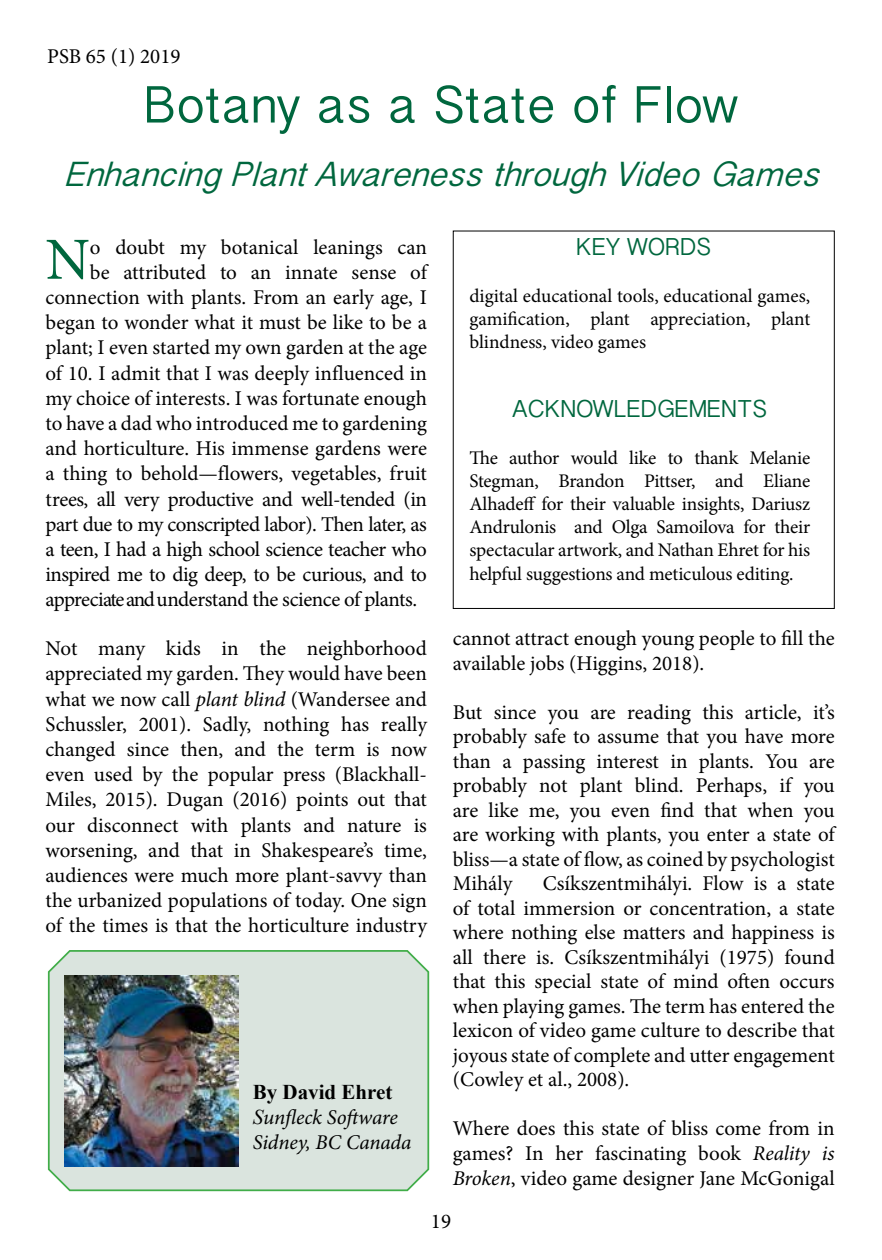
<style>
.page{position:relative;width:882px;height:1260px;background:#fff}
.page>*{position:absolute;margin:0;border:0;box-sizing:border-box;transform-origin:0 0}
.t1{font:59.85px "Minion Pro";color:#00673e}
.t2{font:52.5px "Myanmar Sangam MN";color:#00673e}
.t3{font:italic 35px "Myanmar Sangam MN";color:#00673e}
.t4{font:24.5px "Myanmar Sangam MN";color:#00673e}
.t5{font:21px/24.5px "Minion Pro";letter-spacing:-.005em;color:#000;text-align:justify}
.t6{font:21px "Minion Pro";letter-spacing:-.025em;color:#000}
.t7{font:21px "Minion Pro";letter-spacing:-.03em;color:#000}
.t8{font:italic 21px/25.2px "Minion Pro";letter-spacing:-.005em;color:#000}
.t9{font:700 21px "Times New Roman";color:#000}
.t10{font:19.25px/23.1px "Minion Pro";letter-spacing:-.01em;color:#000;text-align:justify}
.s1{font-style:italic}
.s2{font-family:"Times New Roman"}
</style>
<div class="page">
<svg style="left:47px;top:950px;width:383px;height:242px;background:#d4e1d8"></svg>
<img style="left:64px;top:976px;width:175px;height:190px">
<div style="left:453px;top:231px;width:382px;height:378px;border:1px solid #000"></div>
<p class="t5" style="left:47px;top:44px;width:135px">PSB 65 (1) 2019</p>
<h2 class="t2" style="left:144px;top:74px;width:596px">Botany as a State of Flow</h2>
<h3 class="t3" style="left:64px;top:153px;width:771px">EnhancingPlantAwarenessthroughVideoGames</h3>
<h1 class="t1" style="left:46px;top:220px;width:46px">N</h1>
<p class="t5" style="left:90px;top:235px;width:339px">o doubt my botanical leanings can</p>
<p class="t5" style="left:90px;top:260px;width:339px">be attributed to an innate sense of</p>
<p class="t5" style="left:45px;top:285px;width:383px">connection with plants. From an early age, I</p>
<p class="t5" style="left:45px;top:310px;width:383px">began to wonder what it must be like to be a</p>
<p class="t5" style="left:45px;top:335px;width:383px">plant; I even started my own garden at the age</p>
<p class="t5" style="left:45px;top:361px;width:383px">of 10. I admit that I was deeply influenced in</p>
<p class="t5" style="left:45px;top:386px;width:383px">my choice of interests. I was fortunate enough</p>
<p class="t5" style="left:45px;top:411px;width:383px">to have a dad who introduced me to gardening</p>
<p class="t5" style="left:45px;top:436px;width:383px">and horticulture. His immense gardens were</p>
<p class="t5" style="left:45px;top:461px;width:383px">a thing to behold—flowers, vegetables, fruit</p>
<p class="t6" style="left:45px;top:485px;width:383px">trees, all very productive and well-tended (in</p>
<p class="t7" style="left:45px;top:510px;width:383px">part due to my conscripted labor). Then later, as</p>
<p class="t6" style="left:45px;top:535px;width:383px">a teen, I had a high school science teacher who</p>
<p class="t6" style="left:45px;top:560px;width:383px">inspired me to dig deep, to be curious, and to</p>
<p class="t6" style="left:45px;top:586px;width:373px">appreciate and understand the science of plants.</p>
<p class="t5" style="left:45px;top:636px;width:383px;line-height:25.2px">Not many kids in the neighborhood appreciated my garden. They would have been what we now call <span class="s1">plant blind</span> (Wandersee and Schussler, 2001). Sadly, nothing has really changed since then, and the term is now even used by the popular press (Blackhall-Miles, 2015). Dugan (2016) points out that our disconnect with plants and nature is worsening, and that in Shakespeare’s time, audiences were much more plant-savvy than the urbanized populations of today. One sign of the times is that the horticulture industry</p>
<p class="t9" style="left:253px;top:1077px;width:141px">By David Ehret</p>
<p class="t8" style="left:253px;top:1105px;width:160px"><span class="s2">S</span>unfleck Software<br>Sidney, BC Canada</p>
<p class="t4" style="left:576px;top:232px;width:136px">KEY WORDS</p>
<p class="t10" style="left:469px;top:284px;width:342px">digital educational tools, educational games, gamification, plant appreciation, plant blindness, video games</p>
<p class="t4" style="left:512px;top:395px;width:256px">ACKNOWLEDGEMENTS</p>
<p class="t10" style="left:469px;top:446px;width:342px">The author would like to thank Melanie Stegman, Brandon Pittser, and Eliane Alhadeff for their valuable insights, Dariusz Andrulonis and Olga Samoilova for their spectacular artwork, and Nathan Ehret for his helpful suggestions and meticulous editing.</p>
<p class="t5" style="left:453px;top:626px;width:383px;line-height:25.2px">cannot attract enough young people to fill the available jobs (Higgins, 2018).</p>
<p class="t5" style="left:453px;top:700px;width:383px">But since you are reading this article, it’s probably safe to assume that you have more than a passing interest in plants. You are probably not plant blind. Perhaps, if you are like me, you even find that when you are working with plants, you enter a state of bliss—a state of flow, as coined by psychologist Mihály</p>
<p class="t5" style="left:453px;top:871px;width:383px;text-indent:90px">Csíkszentmihályi. Flow is a state of total immersion or concentration, a state where nothing else matters and happiness is all there is. Csíkszentmihályi (1975) found that this special state of mind often occurs when playing games. The term has entered the lexicon of video game culture to describe that joyous state of complete and utter engagement (Cowley et al., 2008).</p>
<p class="t5" style="left:453px;top:1116px;width:383px;line-height:25.2px">Where does this state of bliss come from in games? In her fascinating book <span class="s1">Reality is Broken</span>, video game designer Jane McGonigal</p>
<p class="t5" style="left:431px;top:1209px;width:22px">19</p>
</div>
